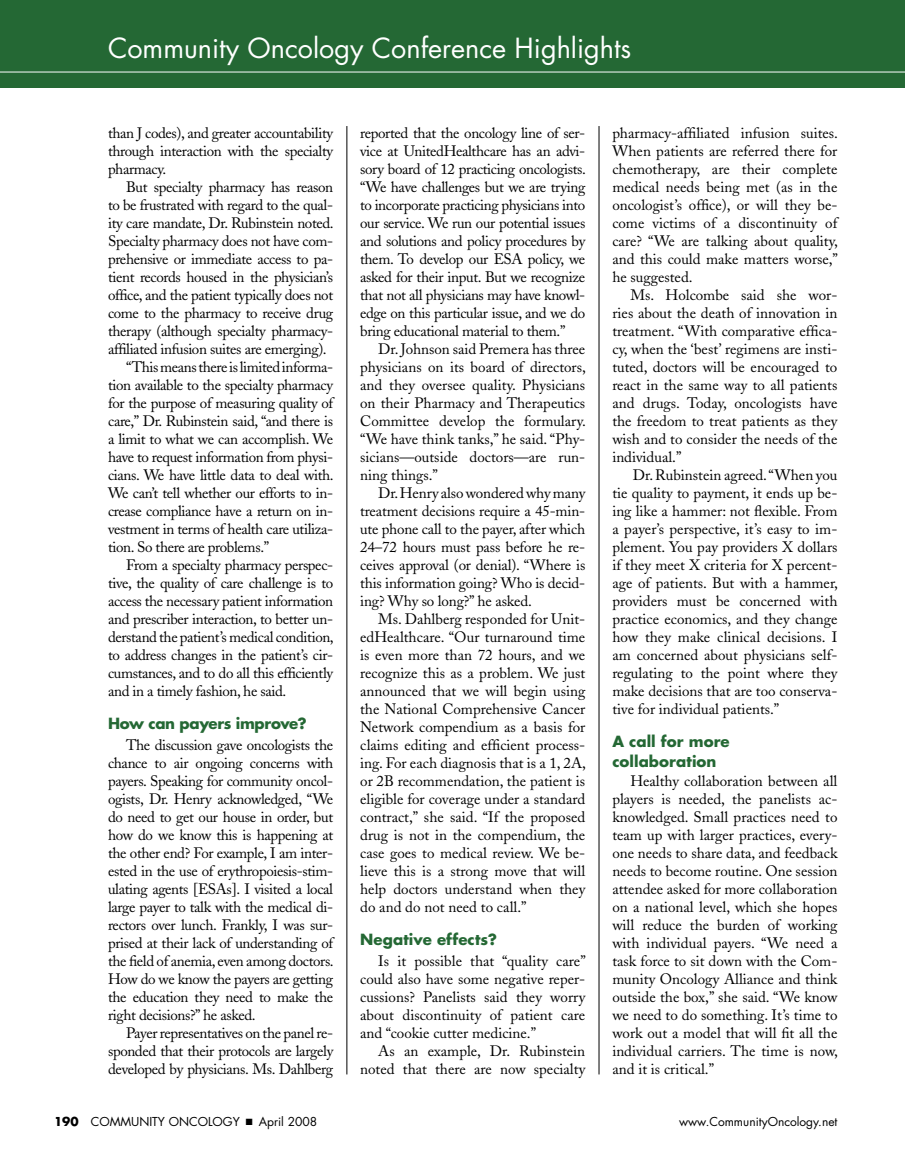
<style>
.page{position:relative;width:905px;height:1175px;background:#fff}
.page>*{position:absolute;margin:0;border:0;box-sizing:border-box;transform-origin:0 0}
.t1{font:27px "Futura";color:#fff}
.Body_Text{font:15px/18px "Adobe Caslon";letter-spacing:-.01em;color:#000;text-align:justify}
.Subhead_1{font:700 15px/19.5px "Futura";letter-spacing:.005em;color:#246834}
.Subhead_1-2{font:700 15px "Futura";letter-spacing:-.025em;color:#246834}
.t2{font:12px "Futura";color:#000}
.s1{font-weight:700}
</style>
<div class="page">
<div style="left:0;top:0;width:904px;height:88px;background:#246834"></div>
<hr style="left:0;top:72px;width:904px;height:1px;background:#fff">
<hr style="left:346px;top:126px;width:1px;height:948px;background:#000">
<hr style="left:598px;top:126px;width:1px;height:948px;background:#000">
<p class="t1" style="left:108px;top:30px;width:525px">Community Oncology Conference Highlights</p>
<p class="Body_Text" style="left:108px;top:124px;width:227px">than J codes), and greater accountability through interaction with the specialty pharmacy.</p>
<p class="Body_Text" style="left:108px;top:178px;width:227px;text-indent:18px">But specialty pharmacy has reason to be frustrated with regard to the qual&shy;ity care mandate, Dr. Rubinstein noted.<br>Specialty pharmacy does not have com&shy;prehensive or immediate access to pa&shy;tient records housed in the physician’s office, and the patient typically does not come to the pharmacy to receive drug therapy (although specialty pharmacy&shy;affiliated infusion suites are emerging).</p>
<p class="Body_Text" style="left:108px;top:358px;width:227px;text-indent:18px">“This means there is limited informa&shy;tion available to the specialty pharmacy for the purpose of measuring quality of care,” Dr. Rubinstein said, “and there is a limit to what we can accomplish. We have to request information from physi&shy;cians. We have little data to deal with.<br>We can’t tell whether our efforts to in&shy;crease compliance have a return on in&shy;vestment in terms of health care utiliza&shy;tion. So there are problems.”</p>
<p class="Body_Text" style="left:108px;top:556px;width:227px;text-indent:18px">From a specialty pharmacy perspec&shy;tive, the quality of care challenge is to access the necessary patient information and prescriber interaction, to better un&shy;derstand the patient’s medical condition, to address changes in the patient’s cir&shy;cumstances, and to do all this efficiently and in a timely fashion, he said.</p>
<p class="Subhead_1-2" style="left:108px;top:713px;width:200px">How can payers improve?</p>
<p class="Body_Text" style="left:108px;top:736px;width:227px;text-indent:18px">The discussion gave oncologists the chance to air ongoing concerns with payers. Speaking for community oncol&shy;ogists, Dr. Henry acknowledged, “We do need to get our house in order, but how do we know this is happening at the other end? For example, I am inter&shy;ested in the use of erythropoiesis-stim&shy;ulating agents [ESAs]. I visited a local large payer to talk with the medical di&shy;rectors over lunch. Frankly, I was sur&shy;prised at their lack of understanding of the field of anemia, even among doctors.<br>How do we know the payers are getting the education they need to make the right decisions?” he asked.</p>
<p class="Body_Text" style="left:108px;top:1024px;width:227px;text-indent:18px">Payer representatives on the panel re&shy;sponded that their protocols are largely developed by physicians. Ms. Dahlberg</p>
<p class="Body_Text" style="left:360px;top:124px;width:227px">reported that the oncology line of ser&shy;vice at UnitedHealthcare has an advi&shy;sory board of 12 practicing oncologists. “We have challenges but we are trying to incorporate practicing physicians into our service. We run our potential issues and solutions and policy procedures by them. To develop our ESA policy, we asked for their input. But we recognize that not all physicians may have knowl&shy;edge on this particular issue, and we do bring educational material to them.”</p>
<p class="Body_Text" style="left:360px;top:340px;width:227px;text-indent:18px">Dr. Johnson said Premera has three physicians on its board of directors, and they oversee quality. Physicians on their Pharmacy and Therapeutics Committee develop the formulary. “We have think tanks,” he said. “Phy&shy;sicians—outside doctors—are run&shy;ning things.”</p>
<p class="Body_Text" style="left:360px;top:484px;width:227px;text-indent:18px">Dr. Henry also wondered why many treatment decisions require a 45-min&shy;ute phone call to the payer, after which 24–72 hours must pass before he re&shy;ceives approval (or denial). “Where is this information going? Who is decid&shy;ing? Why so long?” he asked.</p>
<p class="Body_Text" style="left:360px;top:610px;width:227px;text-indent:18px">Ms. Dahlberg responded for Unit&shy;edHealthcare. “Our turnaround time is even more than 72 hours, and we recognize this as a problem. We just announced that we will begin using the National Comprehensive Cancer Network compendium as a basis for claims editing and efficient process&shy;ing. For each diagnosis that is a 1, 2A, or 2B recommendation, the patient is eligible for coverage under a standard contract,” she said. “If the proposed drug is not in the compendium, the case goes to medical review. We be&shy;lieve this is a strong move that will help doctors understand when they do and do not need to call.”</p>
<p class="Subhead_1" style="left:360px;top:929px;width:138px">Negative effects?</p>
<p class="Body_Text" style="left:360px;top:952px;width:227px;text-indent:18px">Is it possible that “quality care” could also have some negative reper&shy;cussions? Panelists said they worry about discontinuity of patient care and “cookie cutter medicine.”</p>
<p class="Body_Text" style="left:360px;top:1042px;width:227px;text-align:right">As an example, Dr. Rubinstein noted that there are now specialty</p>
<p class="Body_Text" style="left:612px;top:124px;width:227px">pharmacy-affiliated infusion suites.<br>When patients are referred there for chemotherapy, are their complete medical needs being met (as in the oncologist’s office), or will they be&shy;come victims of a discontinuity of care? “We are talking about quality, and this could make matters worse,” he suggested.</p>
<p class="Body_Text" style="left:612px;top:286px;width:227px;text-indent:18px">Ms. Holcombe said she wor&shy;ries about the death of innovation in treatment. “With comparative effica&shy;cy, when the ‘best’ regimens are insti&shy;tuted, doctors will be encouraged to react in the same way to all patients and drugs. Today, oncologists have the freedom to treat patients as they wish and to consider the needs of the individual.”</p>
<p class="Body_Text" style="left:612px;top:466px;width:227px;text-indent:21px">Dr. Rubinstein agreed. “When you tie quality to payment, it ends up be&shy;ing like a hammer: not flexible. From a payer’s perspective, it’s easy to im&shy;plement. You pay providers X dollars if they meet X criteria for X percent&shy;age of patients. But with a hammer, providers must be concerned with practice economics, and they change how they make clinical decisions. I am concerned about physicians self&shy;regulating to the point where they make decisions that are too conserva&shy;tive for individual patients.”</p>
<p class="Subhead_1" style="left:612px;top:731px;width:119px">A call for more collaboration</p>
<p class="Body_Text" style="left:612px;top:772px;width:227px;text-indent:18px">Healthy collaboration between all players is needed, the panelists ac&shy;knowledged. Small practices need to team up with larger practices, every&shy;one needs to share data, and feedback needs to become routine. One session attendee asked for more collaboration on a national level, which she hopes will reduce the burden of working with individual payers. “We need a task force to sit down with the Com&shy;munity Oncology Alliance and think outside the box,” she said. “We know we need to do something. It’s time to work out a model that will fit all the individual carriers. The time is now, and it is critical.”</p>
<p class="t2" style="left:54px;top:1113px;width:265px"><span class="s1">190</span> COMMUNITY ONCOLOGY ■ April 2008</p>
<p class="t2" style="left:679px;top:1113px;width:160px">www.CommunityOncology.net</p>
</div>
